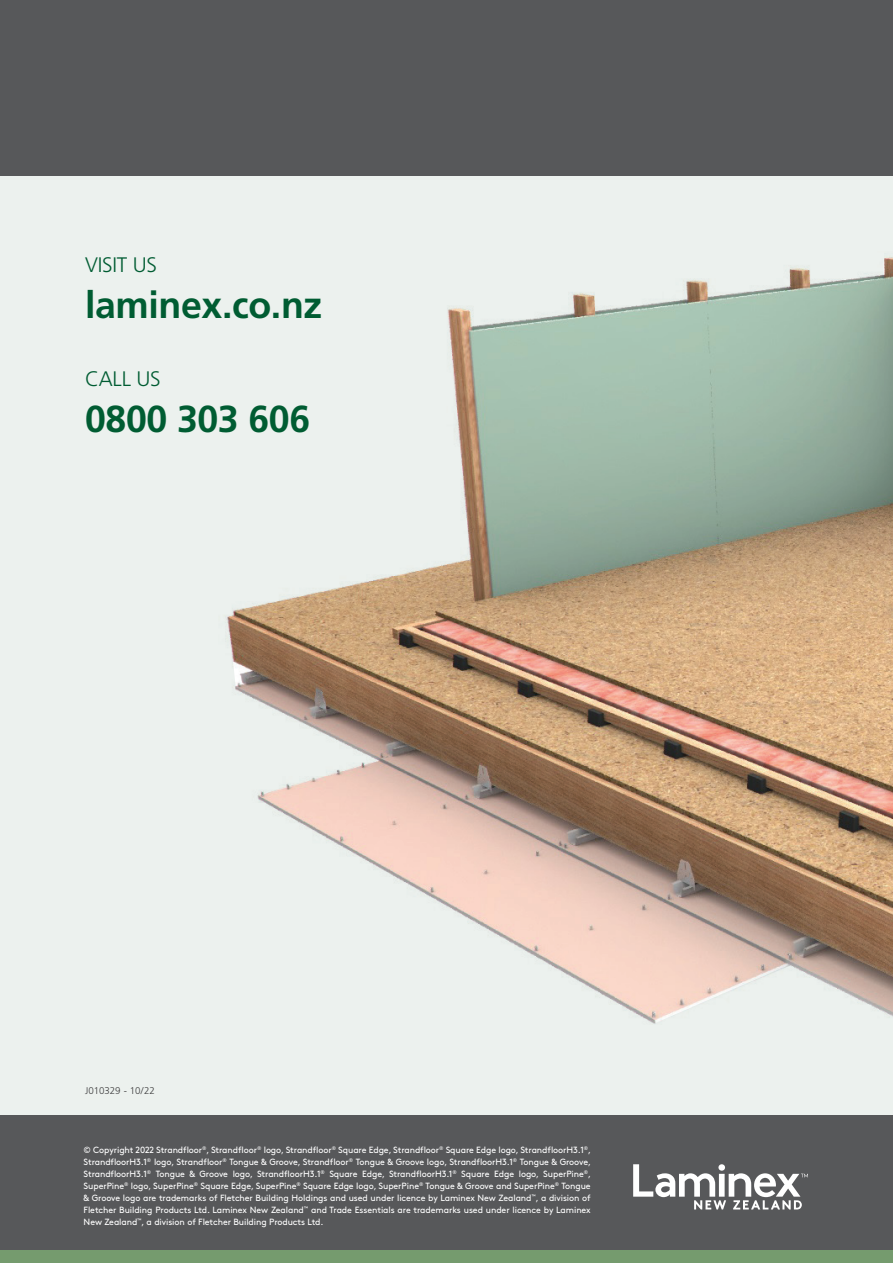
<style>
.page{position:relative;width:893px;height:1263px;background:#fff}
.page>*{position:absolute;margin:0;border:0;box-sizing:border-box;transform-origin:0 0}
.t1{font:700 37.5px "Frutiger";letter-spacing:-.01em;color:#005c32}
.t2{font:300 21px "Frutiger";letter-spacing:-.01em;color:#005c32}
.t3{font:300 9.75px "Frutiger";color:#3e3e3f}
.t4{font:9px/12px "Brown Std";letter-spacing:-.01em;color:#fff;text-align:justify}
</style>
<div class="page">
<div style="left:0;top:175px;width:893px;height:1088px;background:#ecf1ee"></div>
<div style="left:0;top:0;width:893px;height:175px;background:#57585a"></div>
<img style="left:225px;top:256px;width:668px;height:768px">
<div style="left:0;top:1115px;width:893px;height:136px;background:#57585a"></div>
<div style="left:0;top:1250px;width:893px;height:13px;background:#759b6e"></div>
<svg style="left:633px;top:1164px;width:175px;height:45px"></svg>
<h2 class="t2" style="left:85px;top:252px;width:74px">VISIT US</h2>
<h1 class="t1" style="left:85px;top:283px;width:239px">laminex.co.nz</h1>
<h2 class="t2" style="left:85px;top:367px;width:77px">CALL US</h2>
<h1 class="t1" style="left:85px;top:397px;width:227px">0800 303 606</h1>
<p class="t3" style="left:85px;top:1085px;width:71px">J010329 - 10/22</p>
<p class="t4" style="left:84px;top:1144px;width:509px">© Copyright 2022 Strandfloor<sup>®</sup>, Strandfloor<sup>®</sup> logo, Strandfloor<sup>®</sup> Square Edge, Strandfloor<sup>®</sup> Square Edge logo, StrandfloorH3.1<sup>®</sup>, StrandfloorH3.1<sup>®</sup> logo, Strandfloor<sup>®</sup> Tongue &amp; Groove, Strandfloor<sup>®</sup> Tongue &amp; Groove logo, StrandfloorH3.1<sup>®</sup> Tongue &amp; Groove, StrandfloorH3.1<sup>®</sup> Tongue &amp; Groove logo, StrandfloorH3.1<sup>®</sup> Square Edge, StrandfloorH3.1<sup>®</sup> Square Edge logo, SuperPine<sup>®</sup>, SuperPine<sup>®</sup> logo, SuperPine<sup>®</sup> Square Edge, SuperPine<sup>®</sup> Square Edge logo, SuperPine<sup>®</sup> Tongue &amp; Groove and SuperPine<sup>®</sup> Tongue &amp; Groove logo are trademarks of Fletcher Building Holdings and used under licence by Laminex New Zealand<sup>™</sup>, a division of Fletcher Building Products Ltd. Laminex New Zealand<sup>™</sup> and Trade Essentials are trademarks used under licence by Laminex New Zealand<sup>™</sup>, a division of Fletcher Building Products Ltd.</p>
</div>
